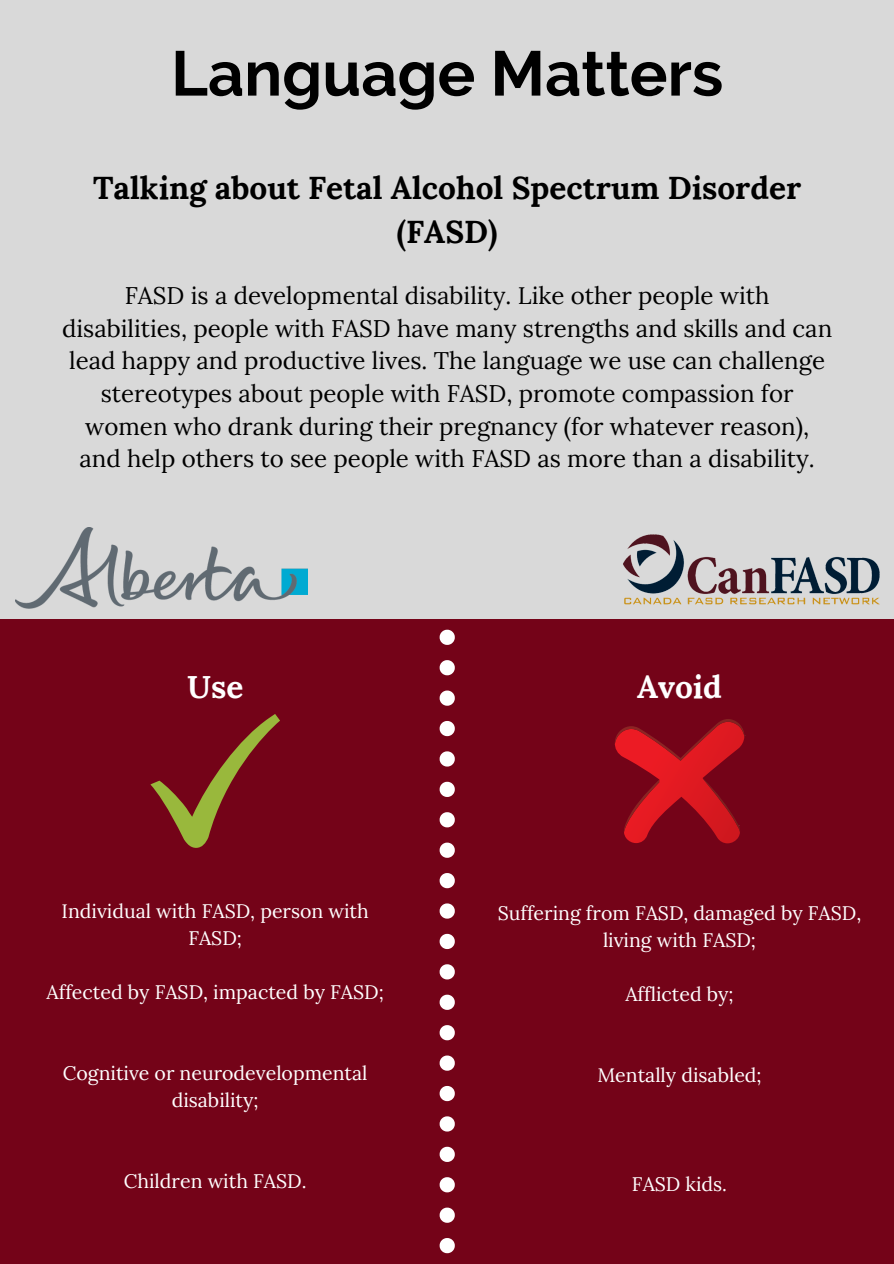
<style>
.page{position:relative;width:894px;height:1264px;background:#fff}
.page>*{position:absolute;margin:0;border:0;box-sizing:border-box;transform-origin:0 0}
.t1{font:700 63px "Raleway";color:#000}
.t2{font:700 31.5px/44px "Lora";color:#000;text-align:center}
.t3{font:700 31.5px "Lora";color:#fff}
.t4{font:24px/32.7px "Lora";color:#000;text-align:center}
.t5{font:19.5px/27px "Lora";color:#fff;text-align:center}
</style>
<div class="page">
<div style="left:0;top:0;width:893px;height:1263px;background:#740318"></div>
<div style="left:0;top:0;width:893px;height:618px;background:#d9d9d9"></div>
<svg style="left:439px;top:1238px;width:15px;height:15px"></svg>
<svg style="left:439px;top:1207px;width:15px;height:15px"></svg>
<svg style="left:439px;top:1177px;width:15px;height:15px"></svg>
<svg style="left:439px;top:1146px;width:15px;height:15px"></svg>
<svg style="left:439px;top:1116px;width:15px;height:15px"></svg>
<svg style="left:439px;top:1086px;width:15px;height:15px"></svg>
<svg style="left:439px;top:1055px;width:15px;height:15px"></svg>
<svg style="left:439px;top:1025px;width:15px;height:15px"></svg>
<svg style="left:439px;top:994px;width:15px;height:15px"></svg>
<svg style="left:439px;top:964px;width:15px;height:15px"></svg>
<svg style="left:439px;top:933px;width:15px;height:16px"></svg>
<svg style="left:439px;top:903px;width:15px;height:15px"></svg>
<svg style="left:439px;top:873px;width:15px;height:15px"></svg>
<svg style="left:439px;top:842px;width:15px;height:15px"></svg>
<svg style="left:439px;top:812px;width:15px;height:15px"></svg>
<svg style="left:439px;top:781px;width:15px;height:16px"></svg>
<svg style="left:439px;top:751px;width:15px;height:15px"></svg>
<svg style="left:439px;top:721px;width:15px;height:15px"></svg>
<svg style="left:439px;top:690px;width:15px;height:15px"></svg>
<svg style="left:439px;top:660px;width:15px;height:15px"></svg>
<svg style="left:439px;top:629px;width:15px;height:16px"></svg>
<svg style="left:150px;top:714px;width:130px;height:133px"></svg>
<svg style="left:614px;top:719px;width:130px;height:124px"></svg>
<img style="left:623px;top:534px;width:257px;height:71px">
<img style="left:16px;top:528px;width:291px;height:81px">
<h1 class="t1" style="left:171px;top:36px;width:553px">Language Matters</h1>
<h2 class="t2" style="left:93px;top:166px;width:709px">Talking about Fetal Alcohol Spectrum Disorder (FASD)</h2>
<p class="t4" style="left:62px;top:279px;width:771px">FASD is a developmental disability. Like other people with disabilities, people with FASD have many strengths and skills and can lead happy and productive lives. The language we use can challenge stereotypes about people with FASD, promote compassion for women who drank during their pregnancy (for whatever reason), and help others to see people with FASD as more than a disability.</p>
<h2 class="t3" style="left:187px;top:666px;width:58px">Use</h2>
<h2 class="t3" style="left:637px;top:666px;width:86px">Avoid</h2>
<p class="t5" style="left:61px;top:897px;width:309px">Individual with FASD, person with<br>FASD;</p>
<p class="t5" style="left:47px;top:978px;width:339px">Affected by FASD, impacted by FASD;</p>
<p class="t5" style="left:497px;top:898px;width:365px">Suffering from FASD, damaged by FASD, living with FASD;</p>
<p class="t5" style="left:625px;top:980px;width:110px">Afflicted by;</p>
<p class="t5" style="left:63px;top:1059px;width:306px">Cognitive or neurodevelopmental disability;</p>
<p class="t5" style="left:597px;top:1061px;width:166px">Mentally disabled;</p>
<p class="t5" style="left:124px;top:1166px;width:184px">Children with FASD.</p>
<p class="t5" style="left:631px;top:1170px;width:97px">FASD kids.</p>
</div>
